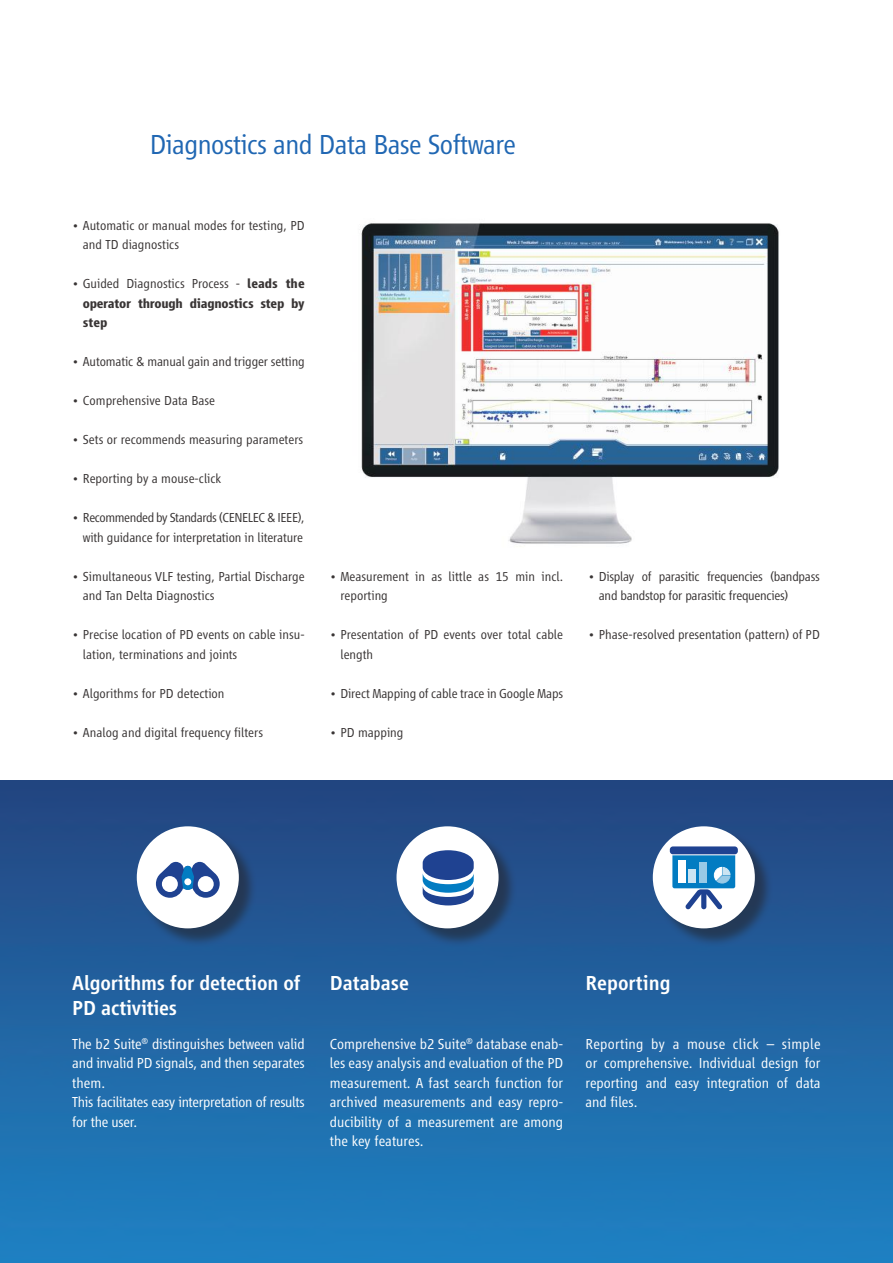
<style>
.page{position:relative;width:893px;height:1263px;background:#fff}
.page>*{position:absolute;margin:0;border:0;box-sizing:border-box;transform-origin:0 0}
.t1{font:300 28.5px "Vialog LT Std";letter-spacing:-.02em;color:#2067b3}
.t2{font:500 21px/25.2px "Vialog LT Std";letter-spacing:-.01em;color:#fff}
.t3{font:300 15px/19.5px "Vialog LT Std";letter-spacing:-.01em;color:#fff;text-align:justify}
.t4{font:300 13.5px/19.5px "Vialog LT Std";color:#393535}
.t5{font:300 13.5px/19.5px "Vialog LT Std";letter-spacing:-.02em;color:#393535;text-align:right}
.t6{font:700 13.5px/19.5px "Vialog LT Std";letter-spacing:-.02em;color:#393535;text-align:justify}
.s1{font-weight:300}
</style>
<div class="page">
<img style="left:0;top:780px;width:893px;height:483px">
<img style="left:361px;top:223px;width:418px;height:321px">
<div style="left:399px;top:828px;width:118px;height:119px;background:#241f1f;opacity:.52"></div>
<div style="left:396px;top:826px;width:103px;height:102px;background:#fff;border-radius:50%"></div>
<div style="left:655px;top:828px;width:118px;height:119px;background:#241f1f;opacity:.52"></div>
<div style="left:653px;top:826px;width:102px;height:102px;background:#fff;border-radius:50%"></div>
<svg style="left:423px;top:850px;width:51px;height:55px"></svg>
<div style="left:670px;top:846px;width:68px;height:8px;background:#1f4291;border-radius:3px"></div>
<svg style="left:672px;top:855px;width:63px;height:54px"></svg>
<div style="left:139px;top:828px;width:118px;height:119px;background:#241f1f;opacity:.52"></div>
<div style="left:137px;top:826px;width:102px;height:102px;background:#fff;border-radius:50%"></div>
<svg style="left:156px;top:862px;width:64px;height:36px"></svg>
<div style="left:184px;top:878px;width:7px;height:7px;background:#fff;border-radius:50%"></div>
<svg style="left:688px;top:223px;width:91px;height:2px"></svg>
<h1 class="t1" style="left:150px;top:129px;width:368px">Diagnostics and Data Base Software</h1>
<p class="t4" style="left:83px;top:215px;width:223px;text-indent:-11px">• Automatic or manual modes for testing, PD and TD diagnostics</p>
<p class="t6" style="left:83px;top:274px;width:223px;text-indent:-11px"><span class="s1">• Guided Diagnostics Process -</span> leads the operator through diagnostics step by step</p>
<p class="t4" style="left:72px;top:352px;width:234px">• Automatic &amp; manual gain and trigger setting</p>
<p class="t4" style="left:72px;top:391px;width:144px">• Comprehensive Data Base</p>
<p class="t4" style="left:72px;top:430px;width:233px">• Sets or recommends measuring parameters</p>
<p class="t4" style="left:72px;top:469px;width:150px">• Reporting by a mouse-click</p>
<p class="t5" style="left:72px;top:508px;width:234px">• Recommended by Standards (CENELEC &amp; IEEE), with guidance for interpretation in literature</p>
<p class="t4" style="left:83px;top:566px;width:223px;text-indent:-11px">• Simultaneous VLF testing, Partial Discharge and Tan Delta Diagnostics</p>
<p class="t4" style="left:83px;top:625px;width:223px;text-indent:-11px">• Precise location of PD events on cable insu&shy;lation, terminations and joints</p>
<p class="t4" style="left:72px;top:683px;width:154px">• Algorithms for PD detection</p>
<p class="t4" style="left:72px;top:722px;width:192px">• Analog and digital frequency filters</p>
<p class="t4" style="left:340px;top:566px;width:224px;text-indent:-11px">• Measurement in as little as 15 min incl. reporting</p>
<p class="t4" style="left:340px;top:625px;width:224px;text-indent:-11px">• Presentation of PD events over total cable length</p>
<p class="t4" style="left:330px;top:683px;width:235px">• Direct Mapping of cable trace in Google Maps</p>
<p class="t4" style="left:330px;top:722px;width:75px">• PD mapping</p>
<p class="t5" style="left:599px;top:566px;width:222px;text-align:left;text-indent:-11px">• Display of parasitic frequencies (bandpass and bandstop for parasitic frequencies)</p>
<p class="t4" style="left:588px;top:625px;width:233px">• Phase-resolved presentation (pattern) of PD</p>
<h2 class="t2" style="left:72px;top:970px;width:230px">Algorithms for detection of<br>PD activities</h2>
<p class="t3" style="left:72px;top:1034px;width:234px;text-align:left">The b2 Suite<sup>®</sup> distinguishes between valid and invalid PD signals, and then separates them.<br>This facilitates easy interpretation of results for the user.</p>
<h2 class="t2" style="left:330px;top:970px;width:81px">Database</h2>
<p class="t3" style="left:330px;top:1034px;width:235px">Comprehensive b2 Suite<sup>®</sup> database enab&shy;les easy analysis and evaluation of the PD measurement. A fast search function for archived measurements and easy repro&shy;ducibility of a measurement are among the key features.</p>
<h2 class="t2" style="left:585px;top:970px;width:87px">Reporting</h2>
<p class="t3" style="left:585px;top:1034px;width:237px">Reporting by a mouse click – simple or comprehensive. Individual design for reporting and easy integration of data and files.</p>
</div>
